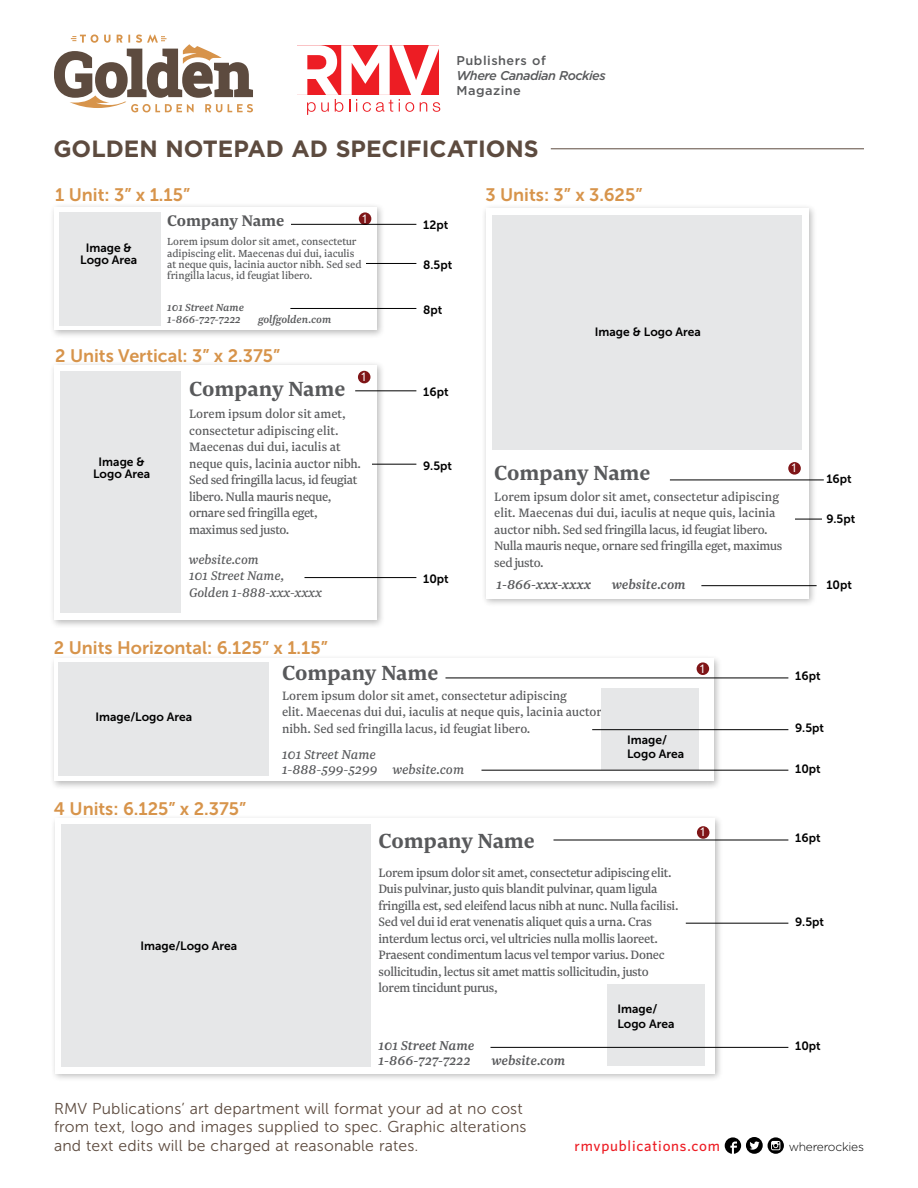
<style>
.page{position:relative;width:918px;height:1188px;background:#fff}
.page>*{position:absolute;margin:0;border:0;box-sizing:border-box;transform-origin:0 0}
.t1{font:700 70.95px "Gotham";color:#fff}
.t2{font:700 24px "Newzald";color:#58595b}
.t3{font:700 23.55px "Gotham";color:#5d4b3f}
.t4{font:18px "Museo Sans 700";color:#d7944b}
.t5{font:700 18px "Newzald";color:#58595b}
.t6{font:15.75px/18.9px "Museo Sans 300";letter-spacing:.01em;color:#5d4b3f}
.t7{font:italic 500 15px/15px "Newzald";color:#58595b}
.t8{font:italic 15px/15px "Newzald";color:#58595b}
.t9{font:500 15px "Whitney";letter-spacing:.05em;color:#ed1d24}
.t10{font:italic 14.7px/16.5px "Newzald";color:#58595b}
.t11{font:14.25px/16.5px "Newzald";letter-spacing:-.02em;color:#58595b}
.t12{font:14.25px/16.5px "Newzald";color:#58595b}
.t13{font:500 12.75px "Gotham";letter-spacing:.04em;color:#58595b}
.t14{font:italic 500 12.75px "Gotham";letter-spacing:-.04em;color:#58595b}
.t15{font:12.6px "Halis R";color:#fff}
.t16{font:12px/12.6px "Museo Sans 700";color:#000;text-align:center}
.t17{font:12px/11.4px "Newzald";color:#58595b}
.t18{font:italic 500 12px/12px "Newzald";color:#58595b}
.t19{font:300 12px "Gotham";letter-spacing:-.02em;color:#000}
</style>
<div class="page">
<div style="left:50px;top:654px;width:673px;height:136px;background:#000;opacity:.27"></div>
<div style="left:54px;top:658px;width:660px;height:123px;background:#fff"></div>
<div style="left:51px;top:814px;width:672px;height:268px;background:#000;opacity:.27"></div>
<div style="left:55px;top:819px;width:660px;height:255px;background:#fff"></div>
<div style="left:50px;top:203px;width:335px;height:136px;background:#000;opacity:.27"></div>
<div style="left:54px;top:207px;width:322px;height:123px;background:#fff"></div>
<div style="left:50px;top:361px;width:335px;height:267px;background:#000;opacity:.27"></div>
<div style="left:54px;top:365px;width:322px;height:255px;background:#fff"></div>
<div style="left:482px;top:204px;width:335px;height:403px;background:#000;opacity:.27"></div>
<div style="left:486px;top:209px;width:323px;height:390px;background:#fff"></div>
<div style="left:788px;top:462px;width:13px;height:13px;background:#7f1517;border-radius:50%"></div>
<svg style="left:359px;top:212px;width:12px;height:13px"></svg>
<div style="left:697px;top:662px;width:12px;height:13px;background:#7f1517;border-radius:50%"></div>
<div style="left:697px;top:826px;width:12px;height:13px;background:#7f1517;border-radius:50%"></div>
<div style="left:493px;top:215px;width:309px;height:234px;background:#e6e7e8"></div>
<div style="left:61px;top:824px;width:310px;height:243px;background:#e6e7e8"></div>
<div style="left:60px;top:371px;width:121px;height:241px;background:#e6e7e8"></div>
<div style="left:59px;top:662px;width:210px;height:114px;background:#e6e7e8"></div>
<div style="left:59px;top:212px;width:101px;height:113px;background:#e6e7e8"></div>
<div style="left:358px;top:371px;width:12px;height:12px;background:#7f1517;border-radius:50%"></div>
<div style="left:601px;top:689px;width:98px;height:81px;background:#e6e7e8"></div>
<div style="left:607px;top:984px;width:98px;height:82px;background:#e6e7e8"></div>
<hr style="left:554px;top:840px;width:234px;height:1px;background:#000">
<hr style="left:446px;top:678px;width:342px;height:1px;background:#000">
<hr style="left:355px;top:390px;width:61px;height:1px;background:#000">
<hr style="left:670px;top:480px;width:154px;height:1px;background:#000">
<hr style="left:291px;top:224px;width:125px;height:1px;background:#000">
<hr style="left:686px;top:923px;width:102px;height:1px;background:#000">
<hr style="left:592px;top:729px;width:196px;height:1px;background:#000">
<hr style="left:372px;top:464px;width:44px;height:1px;background:#000">
<svg style="left:795px;top:519px;width:27px;height:1px"></svg>
<hr style="left:366px;top:263px;width:50px;height:1px;background:#000">
<hr style="left:490px;top:1047px;width:298px;height:1px;background:#000">
<hr style="left:482px;top:770px;width:306px;height:1px;background:#000">
<hr style="left:304px;top:577px;width:112px;height:1px;background:#000">
<hr style="left:701px;top:585px;width:116px;height:1px;background:#000">
<hr style="left:290px;top:308px;width:126px;height:1px;background:#000">
<svg style="left:307px;top:102px;width:22px;height:13px"></svg>
<svg style="left:335px;top:99px;width:8px;height:13px"></svg>
<svg style="left:349px;top:99px;width:1px;height:13px"></svg>
<svg style="left:356px;top:99px;width:1px;height:13px"></svg>
<svg style="left:363px;top:100px;width:30px;height:12px"></svg>
<svg style="left:399px;top:99px;width:15px;height:13px"></svg>
<svg style="left:420px;top:102px;width:7px;height:10px"></svg>
<svg style="left:433px;top:102px;width:7px;height:10px"></svg>
<div style="left:297px;top:45px;width:142px;height:50px;background:#ed1d24"></div>
<svg style="left:54px;top:35px;width:199px;height:77px"></svg>
<hr style="left:551px;top:148px;width:313px;height:1px;background:#5d4b3f">
<svg style="left:725px;top:1137px;width:59px;height:17px"></svg>
<h1 class="t1" style="left:291px;top:29px;width:153px">RMV</h1>
<p class="t13" style="left:456px;top:54px;width:91px">Publishers of</p>
<p class="t14" style="left:456px;top:69px;width:151px">Where Canadian Rockies</p>
<p class="t13" style="left:456px;top:84px;width:66px">Magazine</p>
<h3 class="t3" style="left:53px;top:135px;width:487px">GOLDEN NOTEPAD AD SPECIFICATIONS</h3>
<p class="t4" style="left:55px;top:184px;width:136px">1 Unit: 3” x 1.15”</p>
<p class="t16" style="left:80px;top:241px;width:59px">Image &amp;<br>Logo Area</p>
<p class="t15" style="left:362px;top:210px;width:6px">1</p>
<p class="t5" style="left:167px;top:209px;width:119px">Company Name</p>
<p class="t17" style="left:167px;top:236px;width:196px">Lorem ipsum dolor sit amet, consectetur adipiscing elit. Maecenas dui dui, iaculis at neque quis, lacinia auctor nibh. Sed sed fringilla lacus, id feugiat libero.</p>
<p class="t18" style="left:167px;top:301px;width:78px">101 Street Name<br>1-866-727-7222</p>
<p class="t18" style="left:258px;top:313px;width:75px">golfgolden.com</p>
<p class="t4" style="left:55px;top:346px;width:227px">2 Units Vertical: 3” x 2.375”</p>
<p class="t16" style="left:93px;top:455px;width:59px">Image &amp;<br>Logo Area</p>
<p class="t15" style="left:361px;top:368px;width:6px">1</p>
<h2 class="t2" style="left:189px;top:373px;width:158px">Company Name</h2>
<p class="t11" style="left:189px;top:406px;width:174px">Lorem ipsum dolor sit amet, consectetur adipiscing elit.<br>Maecenas dui dui, iaculis at neque quis, lacinia auctor nibh.<br>Sed sed fringilla lacus, id feugiat libero. Nulla mauris neque, ornare sed fringilla eget, maximus sed justo.</p>
<p class="t10" style="left:189px;top:551px;width:134px">website.com<br>101 Street Name,<br>Golden 1-888-xxx-xxxx</p>
<p class="t16" style="left:423px;top:219px;width:26px">12pt</p>
<p class="t16" style="left:423px;top:258px;width:31px">8.5pt</p>
<p class="t16" style="left:423px;top:303px;width:21px">8pt</p>
<p class="t16" style="left:423px;top:385px;width:27px">16pt</p>
<p class="t16" style="left:423px;top:459px;width:30px">9.5pt</p>
<p class="t16" style="left:423px;top:572px;width:27px">10pt</p>
<p class="t4" style="left:485px;top:184px;width:159px">3 Units: 3” x 3.625”</p>
<p class="t16" style="left:595px;top:326px;width:108px">Image &amp; Logo Area</p>
<h2 class="t2" style="left:494px;top:458px;width:158px">Company Name</h2>
<p class="t11" style="left:494px;top:488px;width:290px">Lorem ipsum dolor sit amet, consectetur adipiscing elit. Maecenas dui dui, iaculis at neque quis, lacinia auctor nibh. Sed sed fringilla lacus, id feugiat libero.<br>Nulla mauris neque, ornare sed fringilla eget, maximus sed justo.</p>
<p class="t7" style="left:496px;top:577px;width:96px">1-866-xxx-xxxx</p>
<p class="t7" style="left:612px;top:577px;width:75px">website.com</p>
<p class="t15" style="left:792px;top:460px;width:6px">1</p>
<p class="t16" style="left:827px;top:473px;width:27px">16pt</p>
<p class="t16" style="left:827px;top:512px;width:30px">9.5pt</p>
<p class="t16" style="left:827px;top:579px;width:27px">10pt</p>
<p class="t4" style="left:54px;top:638px;width:275px">2 Units Horizontal: 6.125” x 1.15”</p>
<p class="t16" style="left:95px;top:711px;width:98px">Image/Logo Area</p>
<p class="t4" style="left:54px;top:799px;width:194px">4 Units: 6.125” x 2.375”</p>
<h2 class="t2" style="left:282px;top:657px;width:158px">Company Name</h2>
<p class="t12" style="left:282px;top:687px;width:321px">Lorem ipsum dolor sit amet, consectetur adipiscing<br>elit. Maecenas dui dui, iaculis at neque quis, lacinia auctor nibh. Sed sed fringilla lacus, id feugiat libero.</p>
<p class="t8" style="left:282px;top:747px;width:184px">101 Street Name<br>1-888-599-5299 website.com</p>
<p class="t16" style="left:627px;top:732px;width:59px;line-height:14.4px;text-align:left">Image/<br>Logo Area</p>
<p class="t16" style="left:140px;top:939px;width:98px">Image/Logo Area</p>
<h2 class="t2" style="left:379px;top:825px;width:158px">Company Name</h2>
<p class="t11" style="left:379px;top:864px;width:302px">Lorem ipsum dolor sit amet, consectetur adipiscing elit.<br>Duis pulvinar, justo quis blandit pulvinar, quam ligula fringilla est, sed eleifend lacus nibh at nunc. Nulla facilisi.<br>Sed vel dui id erat venenatis aliquet quis a urna. Cras interdum lectus orci, vel ultricies nulla mollis laoreet.<br>Praesent condimentum lacus vel tempor varius. Donec sollicitudin, lectus sit amet mattis sollicitudin, justo lorem tincidunt purus,</p>
<p class="t16" style="left:617px;top:1002px;width:59px;line-height:14.4px;text-align:left">Image/<br>Logo Area</p>
<p class="t15" style="left:700px;top:660px;width:6px">1</p>
<p class="t15" style="left:700px;top:824px;width:6px">1</p>
<p class="t16" style="left:795px;top:669px;width:27px">16pt</p>
<p class="t16" style="left:795px;top:722px;width:30px">9.5pt</p>
<p class="t16" style="left:795px;top:762px;width:27px">10pt</p>
<p class="t16" style="left:795px;top:831px;width:27px">16pt</p>
<p class="t16" style="left:795px;top:915px;width:30px">9.5pt</p>
<p class="t7" style="left:379px;top:1037px;width:97px">101 Street Name<br>1-866-727-7222</p>
<p class="t7" style="left:492px;top:1052px;width:75px">website.com</p>
<p class="t6" style="left:54px;top:1099px;width:474px">RMV Publications’ art department will format your ad at no cost from text, logo and images supplied to spec. Graphic alterations and text edits will be charged at reasonable rates.</p>
<p class="t16" style="left:795px;top:1039px;width:27px">10pt</p>
<p class="t9" style="left:575px;top:1137px;width:147px">rmvpublications.com</p>
<p class="t19" style="left:789px;top:1140px;width:77px">whererockies</p>
</div>
